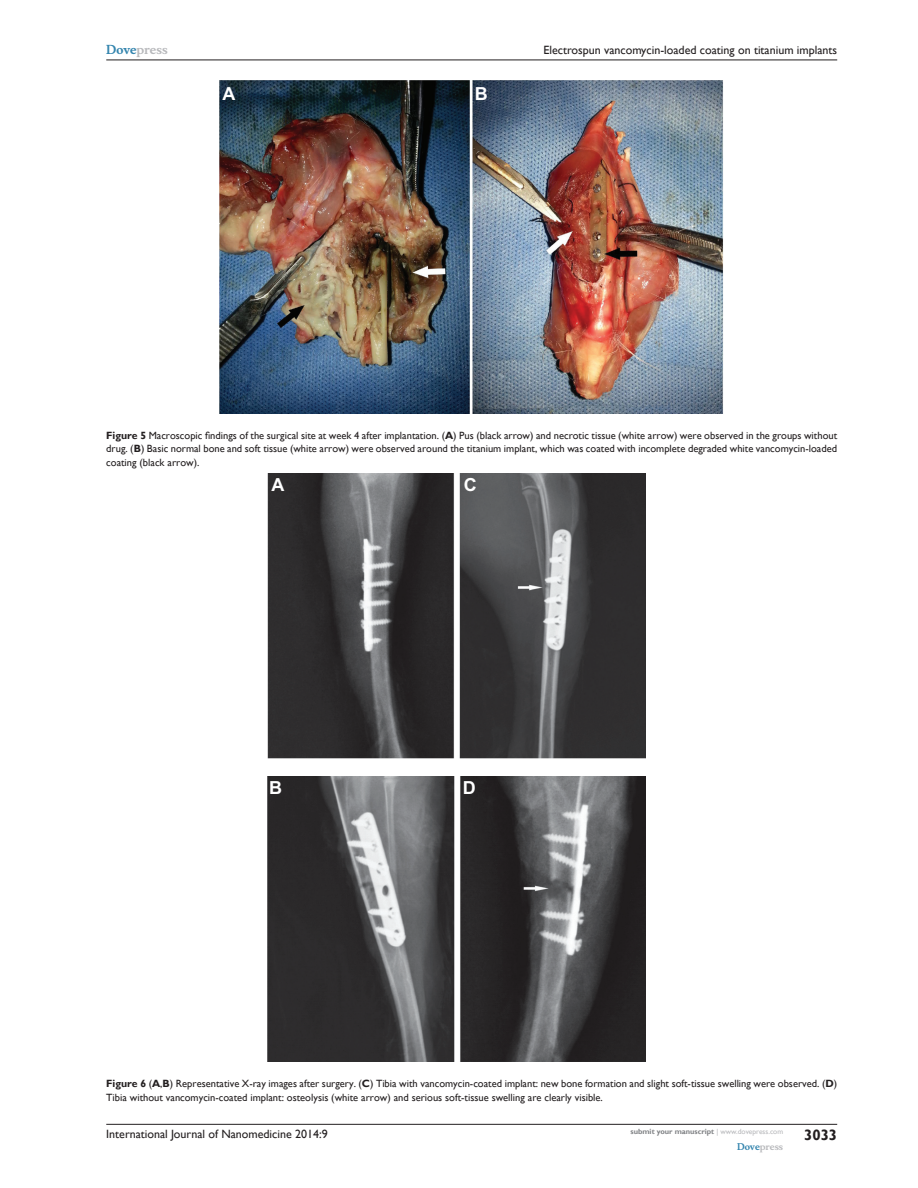
<style>
.page{position:relative;width:918px;height:1188px;background:#fff}
.page>*{position:absolute;margin:0;border:0;box-sizing:border-box;transform-origin:0 0}
.t1{font:700 18px "Arial";color:#fff}
.t2{font:700 15px "Gill Sans";color:#231f20}
.t3{font:12px "Gill Sans";color:#231f20}
.t4{font:700 12px "Musee";color:#b8b9bc}
.FigC{font:10.5px/13.5px "Gill Sans";color:#231f20;text-align:justify}
.t5{font:700 9px "Musee";color:#b8b9bc}
.t6{font:700 7.5px "Gill Sans";color:#808285}
.s1{color:#3485ae}
.s2{font-weight:700}
.s3{font-weight:400;color:#b8b9bc}
</style>
<div class="page">
<hr style="left:106px;top:1124px;width:731px;height:1px;background:#231f20">
<hr style="left:106px;top:60px;width:731px;height:1px;background:#231f20">
<img style="left:220px;top:81px;width:503px;height:333px">
<img style="left:267px;top:473px;width:379px;height:285px">
<img style="left:267px;top:776px;width:379px;height:286px">
<p class="t4" style="left:106px;top:43px;width:63px"><span class="s1">Dove</span>press</p>
<p class="t1" style="left:222px;top:81px;width:14px">A</p>
<p class="t1" style="left:475px;top:81px;width:14px">B</p>
<p class="t3" style="left:544px;top:43px;width:295px">Electrospun vancomycin-loaded coating on titanium implants</p>
<p class="FigC" style="left:106px;top:429px;width:732px"><span class="s2">Figure 5</span> Macroscopic findings of the surgical site at week 4 after implantation. (<span class="s2">A</span>) Pus (black arrow) and necrotic tissue (white arrow) were observed in the groups without drug. (<span class="s2">B</span>) Basic normal bone and soft tissue (white arrow) were observed around the titanium implant, which was coated with incomplete degraded white vancomycin-loaded coating (black arrow).</p>
<p class="t1" style="left:271px;top:472px;width:14px">A</p>
<p class="t1" style="left:464px;top:472px;width:14px">C</p>
<p class="t1" style="left:269px;top:775px;width:14px">B</p>
<p class="t1" style="left:463px;top:775px;width:14px">D</p>
<p class="FigC" style="left:106px;top:1077px;width:732px"><span class="s2">Figure 6</span> (<span class="s2">A</span>,<span class="s2">B</span>) Representative X-ray images after surgery. (<span class="s2">C</span>) Tibia with vancomycin-coated implant: new bone formation and slight soft-tissue swelling were observed. (<span class="s2">D</span>)<br>Tibia without vancomycin-coated implant: osteolysis (white arrow) and serious soft-tissue swelling are clearly visible.</p>
<p class="t3" style="left:106px;top:1127px;width:223px">International Journal of Nanomedicine 2014:9</p>
<p class="t6" style="left:631px;top:1127px;width:154px">submit your manuscript <span class="s3">| www.dovepress.com</span></p>
<p class="t5" style="left:737px;top:1141px;width:48px"><span class="s1">Dove</span>press</p>
<h2 class="t2" style="left:804px;top:1126px;width:35px">3033</h2>
</div>
